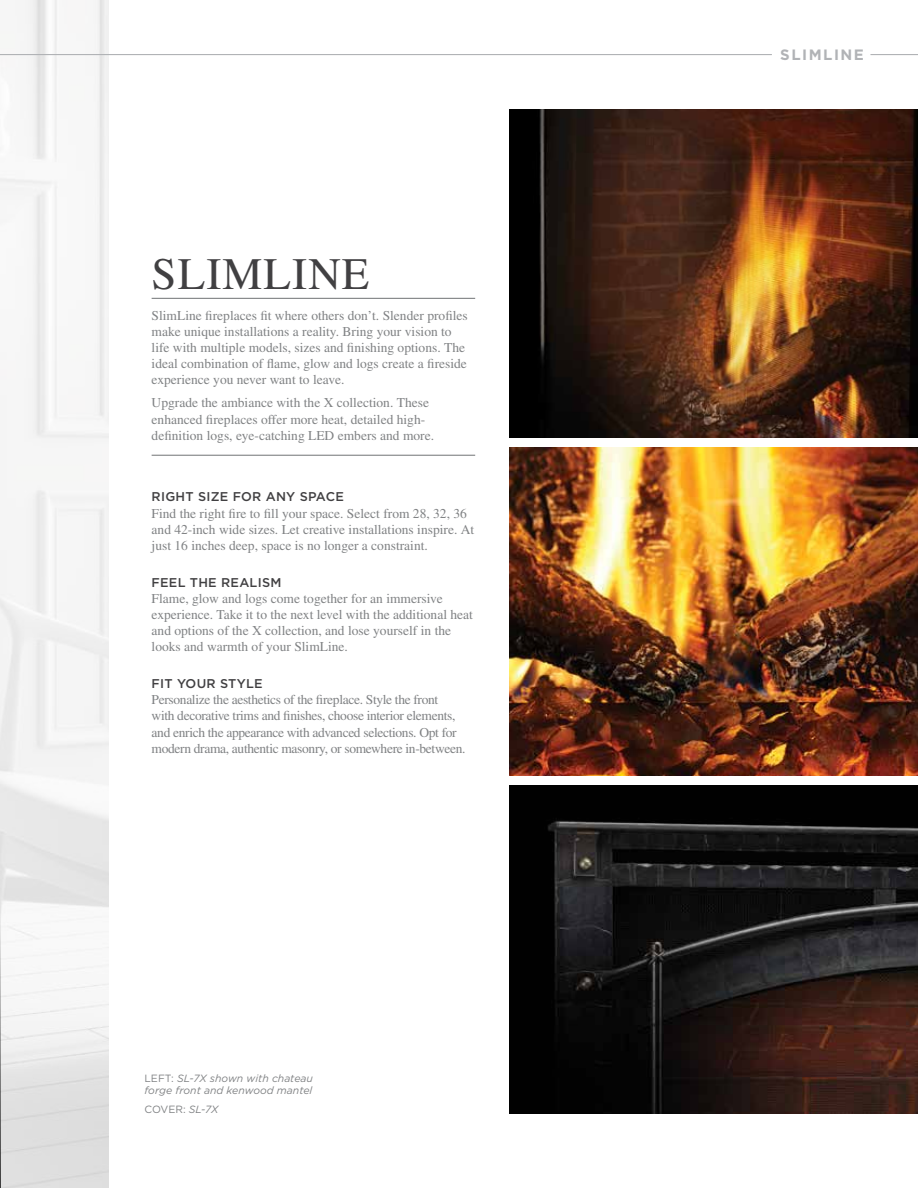
<style>
.page{position:relative;width:918px;height:1188px;background:#fff}
.page>*{position:absolute;margin:0;border:0;box-sizing:border-box;transform-origin:0 0}
.t1{font:45px "Times";letter-spacing:.025em;color:#414042}
.t2{font:700 15px "Gotham";letter-spacing:.1em;color:#b1b3b6}
.t3{font:13.5px/16.2px "Times";color:#808284}
.t4{font:13.5px/16.2px "Times";letter-spacing:-.025em;color:#808284}
.t5{font:500 12.75px "Gotham";letter-spacing:.02em;color:#414042}
.t6{font:italic 10.5px/12.6px "Gotham";color:#808284}
.t7{font:10.5px "Gotham";letter-spacing:-.01em;color:#808284}
.s1{font-style:normal}
.s2{font-style:italic}
</style>
<div class="page">
<img style="left:510px;top:109px;width:408px;height:328px">
<img style="left:510px;top:447px;width:408px;height:328px">
<div style="left:0;top:0;width:110px;height:1188px;background:linear-gradient(to bottom,#f9f9f9,#e9e9e9)"></div>
<hr style="left:870px;top:54px;width:48px;height:1px;background:#b1b3b6">
<hr style="left:0;top:797px;width:1px;height:391px;background:#000">
<hr style="left:152px;top:298px;width:323px;height:1px;background:#808284">
<hr style="left:152px;top:455px;width:323px;height:1px;background:#808284">
<img style="left:510px;top:785px;width:408px;height:329px">
<hr style="left:0;top:54px;width:772px;height:1px;background:#b1b3b6">
<h1 class="t1" style="left:152px;top:258px;width:219px">SLIMLINE</h1>
<p class="t3" style="left:152px;top:308px;width:318px">SlimLine fireplaces fit where others don’t. Slender profiles make unique installations a reality. Bring your vision to life with multiple models, sizes and finishing options. The ideal combination of flame, glow and logs create a fireside experience you never want to leave.</p>
<p class="t3" style="left:152px;top:396px;width:284px">Upgrade the ambiance with the X collection. These enhanced fireplaces offer more heat, detailed high&shy;definition logs, eye-catching LED embers and more.</p>
<p class="t5" style="left:152px;top:490px;width:194px">RIGHT SIZE FOR ANY SPACE</p>
<p class="t3" style="left:152px;top:506px;width:324px">Find the right fire to fill your space. Select from 28, 32, 36 and 42-inch wide sizes. Let creative installations inspire. At just 16 inches deep, space is no longer a constraint.</p>
<p class="t5" style="left:152px;top:575px;width:131px">FEEL THE REALISM</p>
<p class="t3" style="left:152px;top:592px;width:323px">Flame, glow and logs come together for an immersive experience. Take it to the next level with the additional heat and options of the X collection, and lose yourself in the looks and warmth of your SlimLine.</p>
<p class="t5" style="left:152px;top:676px;width:113px">FIT YOUR STYLE</p>
<p class="t4" style="left:152px;top:693px;width:315px">Personalize the aesthetics of the fireplace. Style the front<br>with decorative trims and finishes, choose interior elements, and enrich the appearance with advanced selections. Opt for modern drama, authentic masonry, or somewhere in-between.</p>
<p class="t6" style="left:144px;top:1072px;width:170px"><span class="s1">LEFT:</span> SL-7X shown with chateau forge front and kenwood mantel</p>
<p class="t7" style="left:144px;top:1105px;width:76px">COVER: <span class="s2">SL-7X</span></p>
<p class="t2" style="left:780px;top:46px;width:85px">SLIMLINE</p>
</div>
